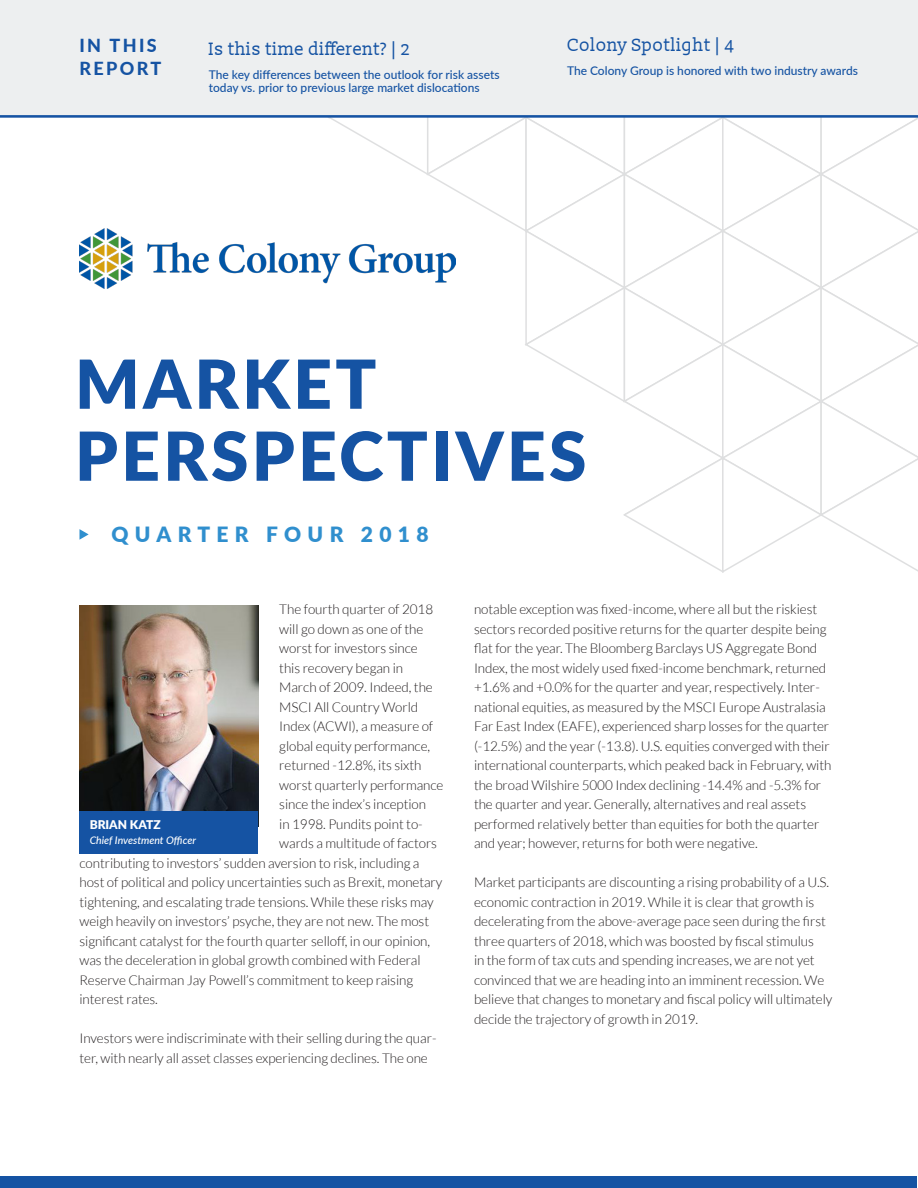
<style>
.page{position:relative;width:918px;height:1188px;background:#fff}
.page>*{position:absolute;margin:0;border:0;box-sizing:border-box;transform-origin:0 0}
.t1{font:900 67.5px "Lato";letter-spacing:.05em;color:#1553a3}
.t2{font:900 21px "Lato";letter-spacing:.3em;color:#308fce}
.t3{font:18px "Slabo 13 px";color:#1553a3}
.t4{font:800 18px "Lato";letter-spacing:.13em;color:#1553a3}
.t5{font:300 13.5px/19.5px "Lato";letter-spacing:-.005em;color:#231f20}
.t6{font:500 12px/13.5px "Lato";color:#1553a3}
.t7{font:900 12px "Lato";color:#fff}
.t8{font:italic 500 10.5px "Lato";color:#fff}
</style>
<div class="page">
<svg style="left:329px;top:118px;width:589px;height:455px"></svg>
<img style="left:80px;top:228px;width:375px;height:60px">
<img style="left:80px;top:605px;width:178px;height:206px">
<svg style="left:79px;top:529px;width:10px;height:11px"></svg>
<div style="left:0;top:0;width:918px;height:118px;background:#edeff0"></div>
<div style="left:80px;top:811px;width:178px;height:43px;background:#1553a3"></div>
<div style="left:0;top:1176px;width:916px;height:12px;background:#1553a3"></div>
<p class="t4" style="left:80px;top:32px;width:79px">IN THIS</p>
<p class="t4" style="left:80px;top:55px;width:83px">REPORT</p>
<p class="t3" style="left:209px;top:37px;width:204px">Is this time different? | 2</p>
<p class="t6" style="left:209px;top:67px;width:292px">The key differences between the outlook for risk assets today vs. prior to previous large market dislocations</p>
<p class="t3" style="left:567px;top:34px;width:169px">Colony Spotlight | 4</p>
<p class="t6" style="left:567px;top:64px;width:293px">The Colony Group is honored with two industry awards</p>
<p class="t1" style="left:75px;top:333px;width:303px">MARKET</p>
<p class="t1" style="left:75px;top:405px;width:513px">PERSPECTIVES</p>
<p class="t2" style="left:111px;top:518px;width:319px">QUARTER FOUR 2018</p>
<p class="t5" style="left:279px;top:600px;width:155px">The fourth quarter of 2018</p>
<p class="t5" style="left:279px;top:619px;width:146px">will go down as one of the</p>
<p class="t5" style="left:279px;top:639px;width:140px">worst for investors since</p>
<p class="t5" style="left:279px;top:658px;width:125px">this recovery began in</p>
<p class="t5" style="left:279px;top:678px;width:155px">March of 2009. Indeed, the</p>
<p class="t5" style="left:279px;top:697px;width:140px">MSCI All Country World</p>
<p class="t5" style="left:279px;top:717px;width:156px">Index (ACWI), a measure of</p>
<p class="t5" style="left:279px;top:736px;width:152px">global equity performance,</p>
<p class="t5" style="left:279px;top:756px;width:144px">returned -12.8%, its sixth</p>
<p class="t5" style="left:279px;top:775px;width:166px">worst quarterly performance</p>
<p class="t5" style="left:279px;top:795px;width:148px">since the index’s inception</p>
<p class="t5" style="left:279px;top:814px;width:145px">in 1998. Pundits point to-</p>
<p class="t5" style="left:279px;top:834px;width:159px">wards a multitude of factors</p>
<p class="t5" style="left:80px;top:853px;width:342px">contributing to investors’ sudden aversion to risk, including a</p>
<p class="t5" style="left:80px;top:873px;width:365px">host of political and policy uncertainties such as Brexit, monetary</p>
<p class="t5" style="left:80px;top:892px;width:356px">tightening, and escalating trade tensions. While these risks may</p>
<p class="t5" style="left:80px;top:912px;width:351px">weigh heavily on investors’ psyche, they are not new. The most</p>
<p class="t5" style="left:80px;top:931px;width:352px">significant catalyst for the fourth quarter selloff, in our opinion,</p>
<p class="t5" style="left:80px;top:951px;width:343px">was the deceleration in global growth combined with Federal</p>
<p class="t5" style="left:80px;top:970px;width:335px">Reserve Chairman Jay Powell’s commitment to keep raising</p>
<p class="t5" style="left:80px;top:990px;width:80px">interest rates.</p>
<p class="t5" style="left:80px;top:1029px;width:359px">Investors were indiscriminate with their selling during the quar&shy;ter, with nearly all asset classes experiencing declines. The one</p>
<p class="t7" style="left:90px;top:816px;width:73px">BRIAN KATZ</p>
<p class="t8" style="left:90px;top:833px;width:108px">Chief Investment Officer</p>
<p class="t5" style="left:474px;top:600px;width:359px">notable exception was fixed-income, where all but the riskiest sectors recorded positive returns for the quarter despite being flat for the year. The Bloomberg Barclays US Aggregate Bond Index, the most widely used fixed-income benchmark, returned +1.6% and +0.0% for the quarter and year, respectively. Inter&shy;national equities, as measured by the MSCI Europe Australasia Far East Index (EAFE), experienced sharp losses for the quarter (-12.5%) and the year (-13.8). U.S. equities converged with their international counterparts, which peaked back in February, with the broad Wilshire 5000 Index declining -14.4% and -5.3% for the quarter and year. Generally, alternatives and real assets performed relatively better than equities for both the quarter and year; however, returns for both were negative.</p>
<p class="t5" style="left:474px;top:873px;width:360px">Market participants are discounting a rising probability of a U.S. economic contraction in 2019. While it is clear that growth is decelerating from the above-average pace seen during the first three quarters of 2018, which was boosted by fiscal stimulus<br>in the form of tax cuts and spending increases, we are not yet convinced that we are heading into an imminent recession. We believe that changes to monetary and fiscal policy will ultimately decide the trajectory of growth in 2019.</p>
</div>
